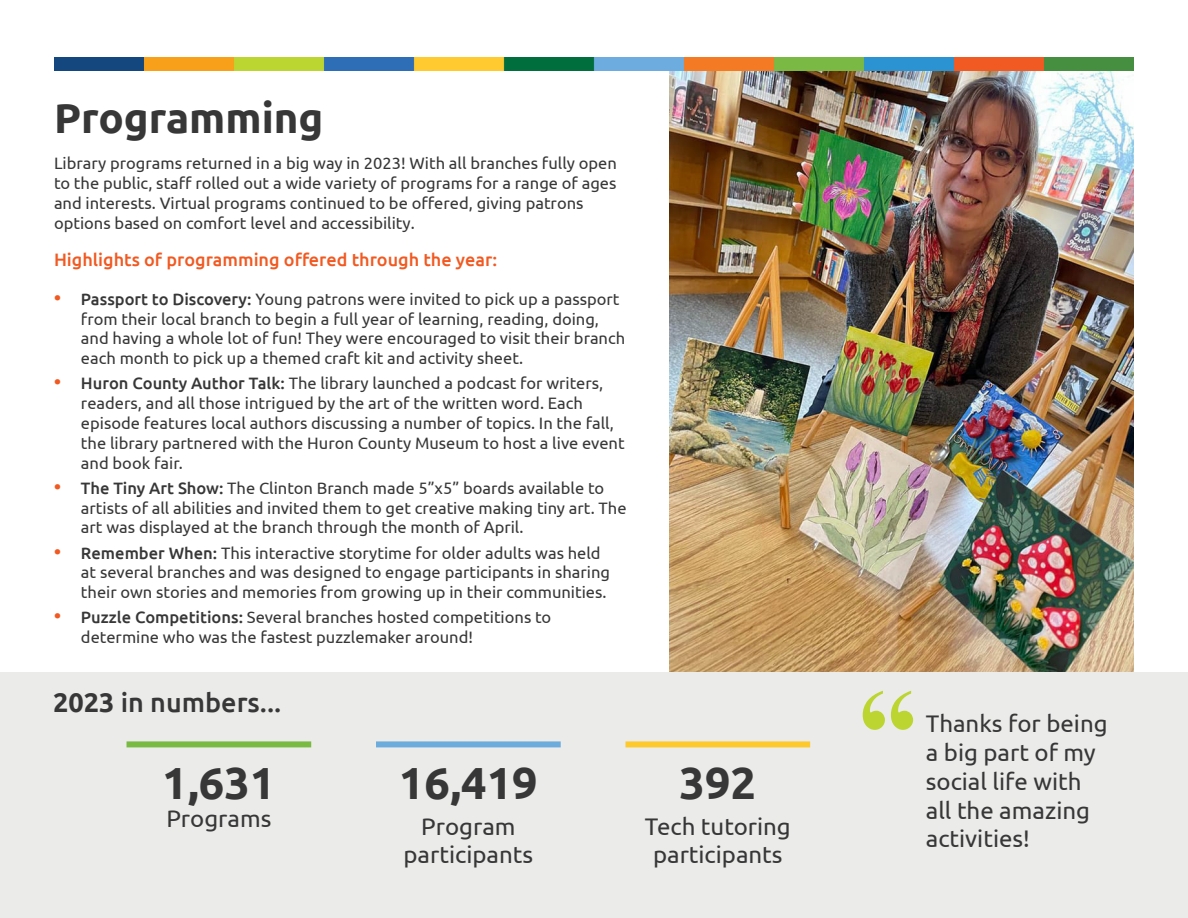
<style>
.page{position:relative;width:1188px;height:918px;background:#fff}
.page>*{position:absolute;margin:0;border:0;box-sizing:border-box;transform-origin:0 0}
.t1{font:700 120px "Times New Roman";color:#bcd531}
.t2{font:700 45px "Ubuntu";color:#363736}
.t3{font:700 42px "Ubuntu";color:#363736}
.t4{font:500 27px "Ubuntu";color:#363736}
.t5{font:24px/28.8px "Ubuntu";color:#363736;text-align:center}
.t6{font:500 18px "Ubuntu";color:#f15921}
.t7{font:16.5px/19.8px "Ubuntu";color:#363736}
.s1{font-size:21px;color:#f15921}
.s2{font-weight:500}
.s3{font-weight:700}
</style>
<div class="page">
<img style="left:670px;top:70px;width:464px;height:603px">
<div style="left:0;top:673px;width:1188px;height:245px;background:#ebebea"></div>
<div style="left:127px;top:741px;width:184px;height:6px;background:#78ba42"></div>
<div style="left:376px;top:741px;width:185px;height:6px;background:#6cacdd"></div>
<div style="left:626px;top:741px;width:184px;height:6px;background:#fec92d"></div>
<img style="left:54px;top:57px;width:1080px;height:13px">
<p class="t3" style="left:54px;top:92px;width:271px">Programming</p>
<p class="t7" style="left:54px;top:153px;width:565px">Library programs returned in a big way in 2023! With all branches fully open to the public, staff rolled out a wide variety of programs for a range of ages and interests. Virtual programs continued to be offered, giving patrons options based on comfort level and accessibility.</p>
<p class="t6" style="left:54px;top:249px;width:445px">Highlights of programming offered through the year:</p>
<p class="t7" style="left:81px;top:289px;width:546px;text-indent:-27px"><span class="s1">•</span> <span class="s2">Passport to Discovery:</span> Young patrons were invited to pick up a passport from their local branch to begin a full year of learning, reading, doing, and having a whole lot of fun! They were encouraged to visit their branch each month to pick up a themed craft kit and activity sheet.</p>
<p class="t7" style="left:81px;top:373px;width:545px;text-indent:-27px"><span class="s1">•</span> <span class="s2">Huron County Author Talk:</span> The library launched a podcast for writers, readers, and all those intrigued by the art of the written word. Each episode features local authors discussing a number of topics. In the fall, the library partnered with the Huron County Museum to host a live event and book fair.</p>
<p class="t7" style="left:81px;top:478px;width:547px;text-indent:-27px"><span class="s1">•</span> <span class="s2">The Tiny Art Show:</span> The Clinton Branch made 5”x5” boards available to artists of all abilities and invited them to get creative making tiny art. The art was displayed at the branch through the month of April.</p>
<p class="t7" style="left:81px;top:542px;width:531px;text-indent:-27px"><span class="s1">•</span> <span class="s2">Remember When:</span> This interactive storytime for older adults was held at several branches and was designed to engage participants in sharing their own stories and memories from growing up in their communities.</p>
<p class="t7" style="left:81px;top:607px;width:472px;text-indent:-27px"><span class="s1">•</span> <span class="s2">Puzzle Competitions:</span> Several branches hosted competitions to determine who was the fastest puzzlemaker around!</p>
<p class="t4" style="left:53px;top:686px;width:230px"><span class="s3">2023</span> in numbers...</p>
<p class="t2" style="left:162px;top:755px;width:115px">1,631</p>
<p class="t5" style="left:166px;top:804px;width:107px">Programs</p>
<p class="t2" style="left:399px;top:755px;width:140px">16,419</p>
<p class="t5" style="left:421px;top:811px;width:96px">Program</p>
<p class="t5" style="left:404px;top:840px;width:131px">participants</p>
<p class="t2" style="left:680px;top:755px;width:78px">392</p>
<p class="t5" style="left:645px;top:811px;width:147px">Tech tutoring participants</p>
<p class="t1" style="left:858px;top:645px;width:61px">“</p>
<p class="t5" style="left:926px;top:708px;width:183px;text-align:left">Thanks for being a big part of my social life with all the amazing activities!</p>
</div>
